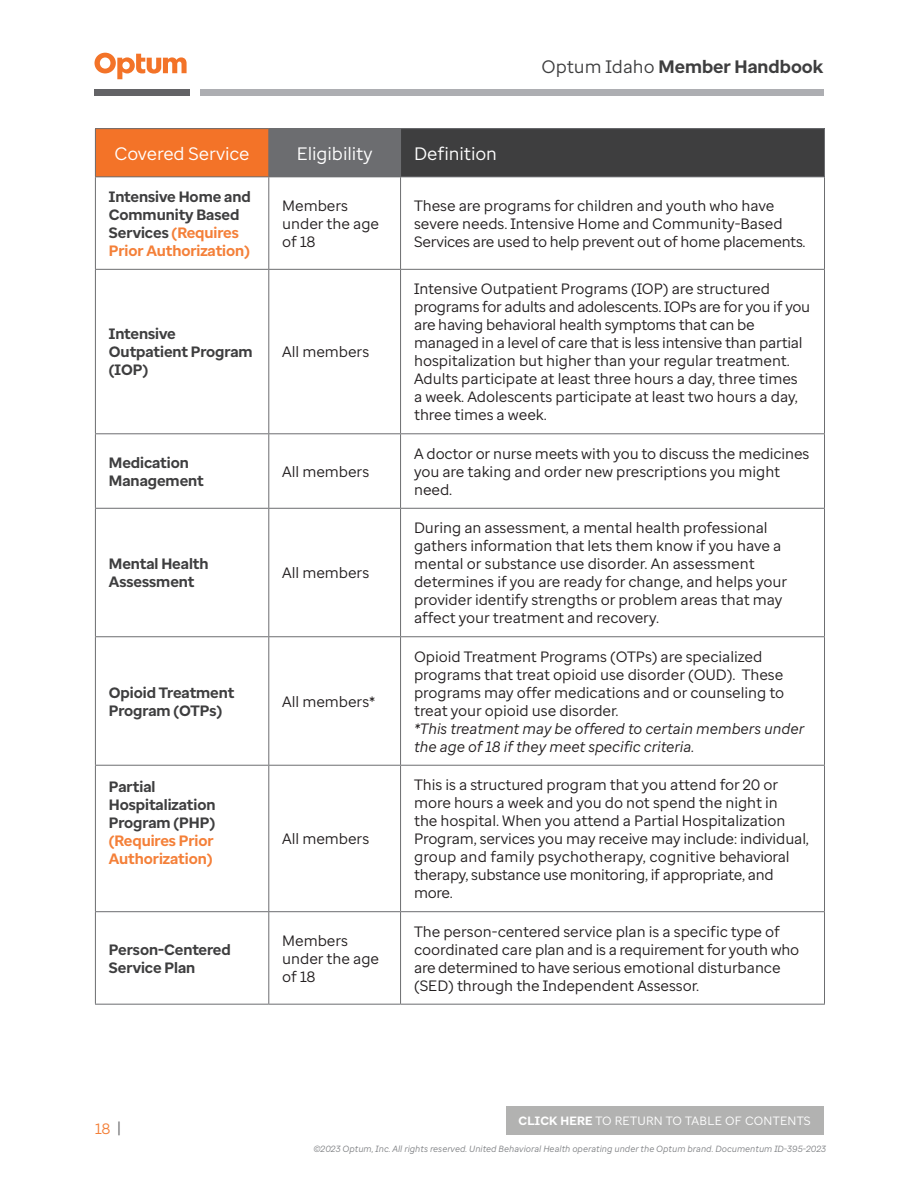
<style>
.page{position:relative;width:918px;height:1188px;background:#fff}
.page>*{position:absolute;margin:0;border:0;box-sizing:border-box;transform-origin:0 0}
.Body_Copy{font:18px "Optum Sans";letter-spacing:-.005em;color:#fff}
.t1{font:700 18px "Optum Sans";color:#3e3e3f}
.Body_Copy-2{font:15px/18px "Optum Sans";letter-spacing:-.005em;color:#231f20}
.Body_Copy-3{font:700 15px/18px "Optum Sans";letter-spacing:-.005em;color:#3e3e3f}
.t2{font:15px "Optum Sans";color:#f48039}
.t3{font:12px "Optum Sans";letter-spacing:.02em;color:#fff}
.t4{font:italic 9px "Optum Sans";color:#808285}
.s1{font-weight:400}
.s2{color:#f48039}
.s3{font-style:italic}
.s4{color:#636366}
.s5{font-weight:700}
</style>
<div class="page">
<div style="left:94px;top:89px;width:96px;height:7px;background:#636366"></div>
<div style="left:200px;top:89px;width:624px;height:7px;background:#adaeb2"></div>
<svg style="left:94px;top:53px;width:93px;height:26px"></svg>
<div style="left:506px;top:1107px;width:318px;height:28px;background:#b2b2b1"></div>
<div style="left:95px;top:129px;width:174px;height:48px;background:#f37328"></div>
<div style="left:269px;top:129px;width:132px;height:48px;background:#6c6d70"></div>
<div style="left:401px;top:129px;width:424px;height:48px;background:#3e3e3f"></div>
<hr style="left:95px;top:911px;width:174px;height:1px;background:#6c6d70">
<hr style="left:269px;top:911px;width:132px;height:1px;background:#6c6d70">
<hr style="left:401px;top:911px;width:424px;height:1px;background:#6c6d70">
<hr style="left:95px;top:128px;width:174px;height:1px;background:#6c6d70">
<hr style="left:95px;top:129px;width:1px;height:47px;background:#6c6d70">
<hr style="left:269px;top:128px;width:132px;height:1px;background:#6c6d70">
<hr style="left:268px;top:129px;width:1px;height:47px;background:#6c6d70">
<hr style="left:401px;top:128px;width:424px;height:1px;background:#6c6d70">
<hr style="left:824px;top:129px;width:1px;height:47px;background:#6c6d70">
<hr style="left:95px;top:176px;width:174px;height:1px;background:#6c6d70">
<hr style="left:95px;top:177px;width:1px;height:92px;background:#6c6d70">
<hr style="left:268px;top:177px;width:1px;height:92px;background:#6c6d70">
<hr style="left:401px;top:176px;width:424px;height:1px;background:#6c6d70">
<hr style="left:400px;top:177px;width:1px;height:92px;background:#6c6d70">
<hr style="left:824px;top:177px;width:1px;height:92px;background:#6c6d70">
<hr style="left:95px;top:269px;width:174px;height:1px;background:#6c6d70">
<hr style="left:95px;top:270px;width:1px;height:163px;background:#6c6d70">
<hr style="left:269px;top:269px;width:132px;height:1px;background:#6c6d70">
<hr style="left:268px;top:270px;width:1px;height:163px;background:#6c6d70">
<hr style="left:401px;top:269px;width:424px;height:1px;background:#6c6d70">
<hr style="left:400px;top:270px;width:1px;height:163px;background:#6c6d70">
<hr style="left:824px;top:270px;width:1px;height:163px;background:#6c6d70">
<hr style="left:95px;top:433px;width:174px;height:1px;background:#6c6d70">
<hr style="left:95px;top:434px;width:1px;height:74px;background:#6c6d70">
<hr style="left:269px;top:433px;width:132px;height:1px;background:#6c6d70">
<hr style="left:268px;top:434px;width:1px;height:74px;background:#6c6d70">
<hr style="left:401px;top:433px;width:424px;height:1px;background:#6c6d70">
<hr style="left:400px;top:434px;width:1px;height:74px;background:#6c6d70">
<hr style="left:824px;top:434px;width:1px;height:74px;background:#6c6d70">
<hr style="left:95px;top:508px;width:174px;height:1px;background:#6c6d70">
<hr style="left:95px;top:509px;width:1px;height:127px;background:#6c6d70">
<hr style="left:269px;top:508px;width:132px;height:1px;background:#6c6d70">
<hr style="left:268px;top:509px;width:1px;height:127px;background:#6c6d70">
<hr style="left:401px;top:508px;width:424px;height:1px;background:#6c6d70">
<hr style="left:400px;top:509px;width:1px;height:127px;background:#6c6d70">
<hr style="left:824px;top:509px;width:1px;height:127px;background:#6c6d70">
<hr style="left:95px;top:636px;width:174px;height:1px;background:#6c6d70">
<hr style="left:95px;top:637px;width:1px;height:128px;background:#6c6d70">
<hr style="left:269px;top:636px;width:132px;height:1px;background:#6c6d70">
<hr style="left:268px;top:637px;width:1px;height:128px;background:#6c6d70">
<hr style="left:401px;top:636px;width:424px;height:1px;background:#6c6d70">
<hr style="left:400px;top:637px;width:1px;height:128px;background:#6c6d70">
<hr style="left:824px;top:637px;width:1px;height:128px;background:#6c6d70">
<hr style="left:95px;top:765px;width:174px;height:1px;background:#6c6d70">
<hr style="left:95px;top:766px;width:1px;height:145px;background:#6c6d70">
<hr style="left:269px;top:765px;width:132px;height:1px;background:#6c6d70">
<hr style="left:268px;top:766px;width:1px;height:145px;background:#6c6d70">
<hr style="left:401px;top:765px;width:424px;height:1px;background:#6c6d70">
<hr style="left:400px;top:766px;width:1px;height:145px;background:#6c6d70">
<hr style="left:824px;top:766px;width:1px;height:145px;background:#6c6d70">
<hr style="left:95px;top:912px;width:1px;height:92px;background:#6c6d70">
<hr style="left:268px;top:912px;width:1px;height:92px;background:#6c6d70">
<hr style="left:400px;top:912px;width:1px;height:92px;background:#6c6d70">
<hr style="left:824px;top:912px;width:1px;height:92px;background:#6c6d70">
<hr style="left:95px;top:1004px;width:174px;height:1px;background:#6c6d70">
<hr style="left:269px;top:1004px;width:132px;height:1px;background:#6c6d70">
<hr style="left:401px;top:1004px;width:424px;height:1px;background:#6c6d70">
<p class="t1" style="left:541px;top:55px;width:284px"><span class="s1">Optum Idaho</span> Member Handbook</p>
<p class="Body_Copy" style="left:115px;top:142px;width:136px">Covered Service</p>
<p class="Body_Copy" style="left:297px;top:142px;width:77px">Eligibility</p>
<p class="Body_Copy" style="left:414px;top:142px;width:85px">Definition</p>
<p class="Body_Copy-3" style="left:109px;top:188px;width:143px">Intensive Home and<br>Community Based<br>Services <span class="s2">(Requires<br>Prior Authorization)</span></p>
<p class="Body_Copy-2" style="left:282px;top:196px;width:98px">Members under the age of 18</p>
<p class="Body_Copy-2" style="left:414px;top:196px;width:393px">These are programs for children and youth who have severe needs. Intensive Home and Community-Based<br>Services are used to help prevent out of home placements.</p>
<p class="Body_Copy-3" style="left:109px;top:325px;width:145px">Intensive<br>Outpatient Program (IOP)</p>
<p class="Body_Copy-2" style="left:282px;top:343px;width:88px">All members</p>
<p class="Body_Copy-3" style="left:109px;top:454px;width:96px">Medication<br>Management</p>
<p class="Body_Copy-2" style="left:282px;top:462px;width:88px">All members</p>
<p class="Body_Copy-3" style="left:109px;top:555px;width:101px">Mental Health<br>Assessment</p>
<p class="Body_Copy-2" style="left:282px;top:564px;width:88px">All members</p>
<p class="Body_Copy-3" style="left:109px;top:683px;width:127px">Opioid Treatment<br>Program (OTPs)</p>
<p class="Body_Copy-2" style="left:282px;top:692px;width:95px">All members*</p>
<p class="Body_Copy-3" style="left:109px;top:778px;width:108px">Partial<br>Hospitalization<br>Program (PHP) <span class="s2">(Requires Prior<br>Authorization)</span></p>
<p class="Body_Copy-2" style="left:282px;top:830px;width:88px">All members</p>
<p class="Body_Copy-2" style="left:414px;top:280px;width:398px">Intensive Outpatient Programs (IOP) are structured programs for adults and adolescents. IOPs are for you if you are having behavioral health symptoms that can be managed in a level of care that is less intensive than partial hospitalization but higher than your regular treatment.<br>Adults participate at least three hours a day, three times<br>a week. Adolescents participate at least two hours a day, three times a week.</p>
<p class="Body_Copy-2" style="left:414px;top:444px;width:397px">A doctor or nurse meets with you to discuss the medicines you are taking and order new prescriptions you might need.</p>
<p class="Body_Copy-2" style="left:414px;top:519px;width:375px">During an assessment, a mental health professional gathers information that lets them know if you have a mental or substance use disorder. An assessment determines if you are ready for change, and helps your provider identify strengths or problem areas that may affect your treatment and recovery.</p>
<p class="Body_Copy-2" style="left:414px;top:647px;width:392px">Opioid Treatment Programs (OTPs) are specialized programs that treat opioid use disorder (OUD). These programs may offer medications and or counseling to treat your opioid use disorder.<br><span class="s3">*This treatment may be offered to certain members under the age of 18 if they meet specific criteria.</span></p>
<p class="Body_Copy-2" style="left:414px;top:776px;width:396px">This is a structured program that you attend for 20 or more hours a week and you do not spend the night in<br>the hospital. When you attend a Partial Hospitalization Program, services you may receive may include: individual, group and family psychotherapy, cognitive behavioral therapy, substance use monitoring, if appropriate, and more.</p>
<p class="Body_Copy-3" style="left:109px;top:940px;width:123px">Person-Centered<br>Service Plan</p>
<p class="Body_Copy-2" style="left:282px;top:931px;width:98px">Members under the age of 18</p>
<p class="Body_Copy-2" style="left:414px;top:922px;width:387px">The person-centered service plan is a specific type of coordinated care plan and is a requirement for youth who are determined to have serious emotional disturbance (SED) through the Independent Assessor.</p>
<p class="t2" style="left:95px;top:1119px;width:28px">18 <span class="s4">|</span></p>
<p class="t3" style="left:519px;top:1113px;width:294px"><span class="s5">CLICK HERE</span> TO RETURN TO TABLE OF CONTENTS</p>
<p class="t4" style="left:313px;top:1143px;width:514px">©2023 Optum, Inc. All rights reserved. United Behavioral Health operating under the Optum brand. Documentum ID-395-2023</p>
</div>
